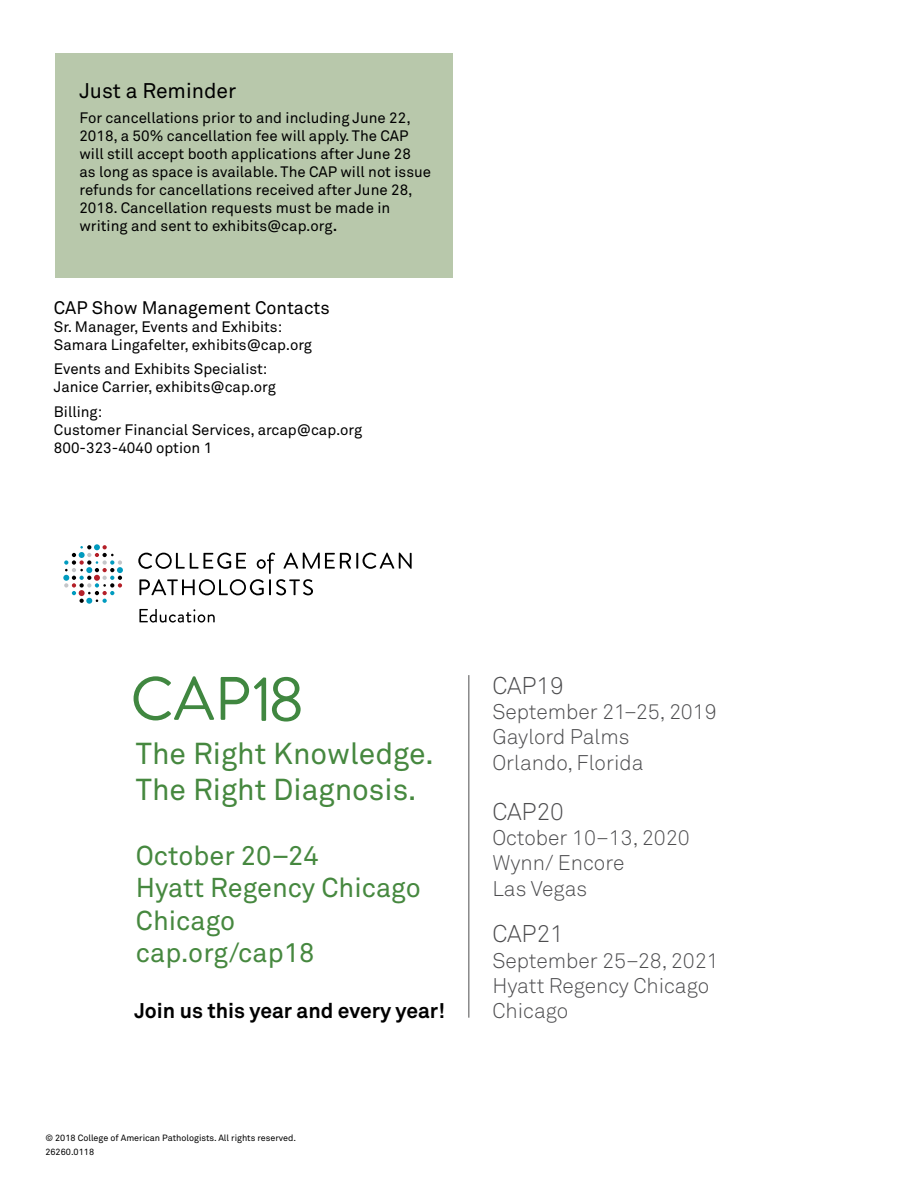
<style>
.page{position:relative;width:918px;height:1188px;background:#fff}
.page>*{position:absolute;margin:0;border:0;box-sizing:border-box;transform-origin:0 0}
.t1{font:30px/36px "Akkurat Std";color:#46883f}
.t2{font:27px/32.4px "Akkurat Std";color:#46883f}
.t3{font:300 24px "Akkurat Std";color:#4d4d4f}
.t4{font:300 21px/25.2px "Akkurat Std";color:#4d4d4f}
.t5{font:700 21px "Akkurat Std";color:#000}
.t6{font:21px "Akkurat Std";color:#000}
.t7{font:18px "Akkurat Std";color:#000}
.t8{font:17.7px "Brandon Grotesque";color:#408740}
.t9{font:16.05px/19.4px "Brandon Grotesque";color:#408740}
.t10{font:15px/18px "Akkurat Std";color:#000}
.t11{font:9px/13.5px "Akkurat Std";color:#000}
.s1{font-size:18px}
</style>
<div class="page">
<div style="left:55px;top:53px;width:398px;height:225px;background:#b8c8ab"></div>
<svg style="left:63px;top:544px;width:60px;height:60px"></svg>
<svg style="left:138px;top:553px;width:274px;height:42px"></svg>
<svg style="left:139px;top:609px;width:76px;height:14px"></svg>
<svg style="left:134px;top:676px;width:80px;height:44px"></svg>
<svg style="left:221px;top:677px;width:45px;height:44px"></svg>
<svg style="left:272px;top:677px;width:29px;height:45px"></svg>
<hr style="left:468px;top:675px;width:1px;height:343px;background:#4d4d4f">
<h3 class="t6" style="left:79px;top:79px;width:158px">Just a Reminder</h3>
<p class="t10" style="left:79px;top:109px;width:353px">For cancellations prior to and including June 22, 2018, a 50% cancellation fee will apply. The CAP will still accept booth applications after June 28<br>as long as space is available. The CAP will not issue refunds for cancellations received after June 28, 2018. Cancellation requests must be made in writing and sent to exhibits@cap.org<span class="s1">.</span></p>
<p class="t7" style="left:54px;top:297px;width:277px">CAP Show Management Contacts</p>
<p class="t10" style="left:54px;top:317px;width:260px">Sr. Manager, Events and Exhibits:<br>Samara Lingafelter, exhibits@cap.org</p>
<p class="t10" style="left:54px;top:360px;width:223px">Events and Exhibits Specialist:<br>Janice Carrier, exhibits@cap.org</p>
<p class="t10" style="left:54px;top:403px;width:310px">Billing:<br>Customer Financial Services, arcap@cap.org<br>800-323-4040 option 1</p>
<h1 class="t1" style="left:136px;top:735px;width:300px">The Right Knowledge.<br>The Right Diagnosis.</h1>
<p class="t8" style="left:201px;top:747px;width:51px">20–24</p>
<p class="t9" style="left:133px;top:769px;width:153px">Hyatt Regency Chicago<br>Chicago, Illinois</p>
<h2 class="t2" style="left:136px;top:840px;width:286px">October 20–24<br>Hyatt Regency Chicago<br>Chicago<br>cap.org/cap18</h2>
<h3 class="t5" style="left:135px;top:998px;width:312px">Join us this year and every year!</h3>
<p class="t11" style="left:45px;top:1131px;width:252px">© 2018 College of American Pathologists. All rights reserved.<br>26260.0118</p>
<h3 class="t3" style="left:492px;top:671px;width:73px">CAP19</h3>
<h3 class="t4" style="left:492px;top:699px;width:226px">September 21–25, 2019<br>Gaylord Palms<br>Orlando, Florida</h3>
<h3 class="t3" style="left:492px;top:797px;width:73px">CAP20</h3>
<h3 class="t4" style="left:492px;top:825px;width:199px">October 10–13, 2020<br>Wynn/ Encore<br>Las Vegas</h3>
<h3 class="t3" style="left:492px;top:920px;width:73px">CAP21</h3>
<h3 class="t4" style="left:492px;top:948px;width:228px">September 25–28, 2021<br>Hyatt Regency Chicago<br>Chicago</h3>
</div>
